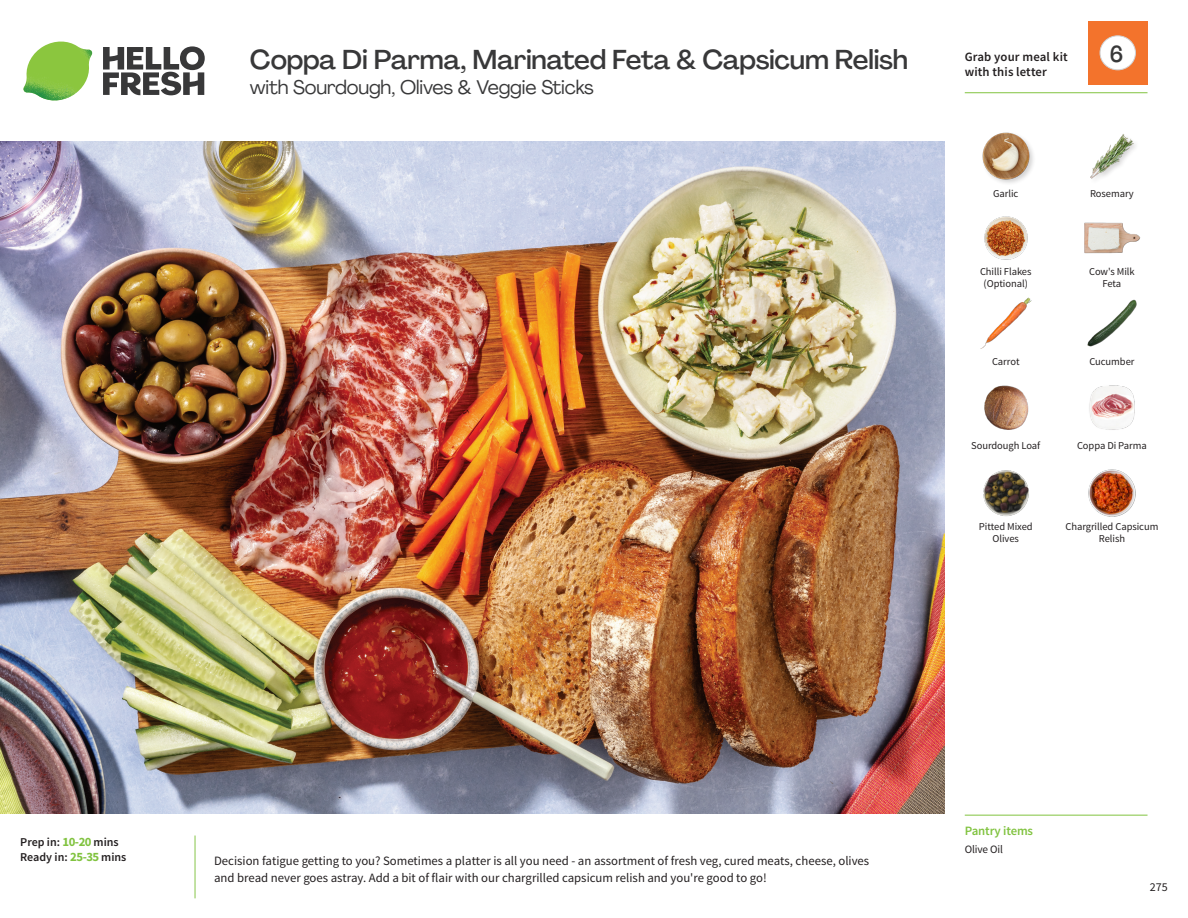
<style>
.page{position:relative;width:1188px;height:918px;background:#fff}
.page>*{position:absolute;margin:0;border:0;box-sizing:border-box;transform-origin:0 0}
._15_Titel_UK{font:500 27px "Agrandir";letter-spacing:-.01em;color:#383839}
._002_Label_Nr{font:500 22.8px "Agrandir";color:#383839;scale:.94 1}
._15_Titel_UK-2{font:19.5px "Agrandir";letter-spacing:-.01em;color:#383839}
.Step_6_Text_AU{font:12.75px/16.5px "Source Sans Pro";color:#231f20}
.t1{font:600 12.75px "Source Sans Pro";letter-spacing:.01em;color:#231f20}
._04_Headers_Front{font:600 12.75px "Source Sans Pro";letter-spacing:-.01em;color:#81c340}
._04_Intro{font:600 12px "Source Sans Pro";color:#231f20}
.t2{font:12px "Source Sans Pro";color:#231f20}
._05_Pantry{font:11.25px "Source Sans Pro";letter-spacing:-.01em;color:#231f20}
._18_FRONT_ingredients{font:10.5px/12px "Source Sans Pro";letter-spacing:-.005em;color:#231f20;text-align:center}
.s1{font-weight:700;font-size:12.75px;color:#81c340}
</style>
<div class="page">
<svg style="left:103px;top:46px;width:102px;height:49px"></svg>
<img style="left:23px;top:42px;width:69px;height:59px">
<img style="left:0;top:142px;width:945px;height:672px">
<img style="left:1087px;top:299px;width:50px;height:48px">
<img style="left:1089px;top:385px;width:46px;height:45px">
<img style="left:984px;top:385px;width:45px;height:45px">
<img style="left:983px;top:470px;width:46px;height:46px">
<img style="left:980px;top:297px;width:52px;height:52px">
<img style="left:984px;top:216px;width:44px;height:44px">
<img style="left:1084px;top:222px;width:57px;height:32px">
<img style="left:982px;top:132px;width:51px;height:51px">
<img style="left:1090px;top:134px;width:46px;height:45px">
<img style="left:1088px;top:469px;width:48px;height:48px">
<hr style="left:965px;top:815px;width:183px;height:1px;background:#81c340">
<hr style="left:965px;top:92px;width:183px;height:1px;background:#81c340">
<div style="left:1088px;top:21px;width:60px;height:64px;background:#f3732c"></div>
<div style="left:1100px;top:36px;width:35px;height:34px;background:#fff;border-radius:50%"></div>
<div style="left:1100px;top:36px;width:36px;height:34px;border:1px solid #d1d2d4;border-radius:50%"></div>
<p class="_15_Titel_UK" style="left:250px;top:43px;width:660px">Coppa Di Parma, Marinated Feta &amp; Capsicum Relish</p>
<p class="_15_Titel_UK-2" style="left:250px;top:75px;width:345px">with Sourdough, Olives &amp; Veggie Sticks</p>
<p class="t1" style="left:965px;top:49px;width:104px">Grab your meal kit</p>
<p class="t1" style="left:965px;top:64px;width:84px">with this letter</p>
<p class="_002_Label_Nr" style="left:1110px;top:40px;width:16px">6</p>
<p class="_18_FRONT_ingredients" style="left:993px;top:188px;width:27px">Garlic</p>
<p class="_18_FRONT_ingredients" style="left:1090px;top:188px;width:45px">Rosemary</p>
<p class="_18_FRONT_ingredients" style="left:980px;top:265px;width:53px">Chilli Flakes (Optional)</p>
<p class="_18_FRONT_ingredients" style="left:1089px;top:265px;width:47px">Cow's Milk<br>Feta</p>
<p class="_18_FRONT_ingredients" style="left:992px;top:355px;width:29px">Carrot</p>
<p class="_18_FRONT_ingredients" style="left:1089px;top:355px;width:47px">Cucumber</p>
<p class="_18_FRONT_ingredients" style="left:971px;top:439px;width:71px">Sourdough Loaf</p>
<p class="_18_FRONT_ingredients" style="left:1077px;top:439px;width:71px">Coppa Di Parma</p>
<p class="_18_FRONT_ingredients" style="left:979px;top:520px;width:55px">Pitted Mixed<br>Olives</p>
<p class="_18_FRONT_ingredients" style="left:1065px;top:520px;width:94px">Chargrilled Capsicum<br>Relish</p>
<p class="_04_Intro" style="left:20px;top:835px;width:100px">Prep in: <span class="s1">10-20</span> mins</p>
<p class="_04_Intro" style="left:20px;top:850px;width:108px">Ready in: <span class="s1">25-35</span> mins</p>
<p class="Step_6_Text_AU" style="left:214px;top:853px;width:657px">Decision fatigue getting to you? Sometimes a platter is all you need - an assortment of fresh veg, cured meats, cheese, olives and bread never goes astray. Add a bit of flair with our chargrilled capsicum relish and you're good to go!</p>
<p class="_04_Headers_Front" style="left:965px;top:822px;width:70px">Pantry items</p>
<p class="_05_Pantry" style="left:965px;top:842px;width:40px">Olive Oil</p>
<p class="t2" style="left:1150px;top:879px;width:19px">275</p>
</div>
